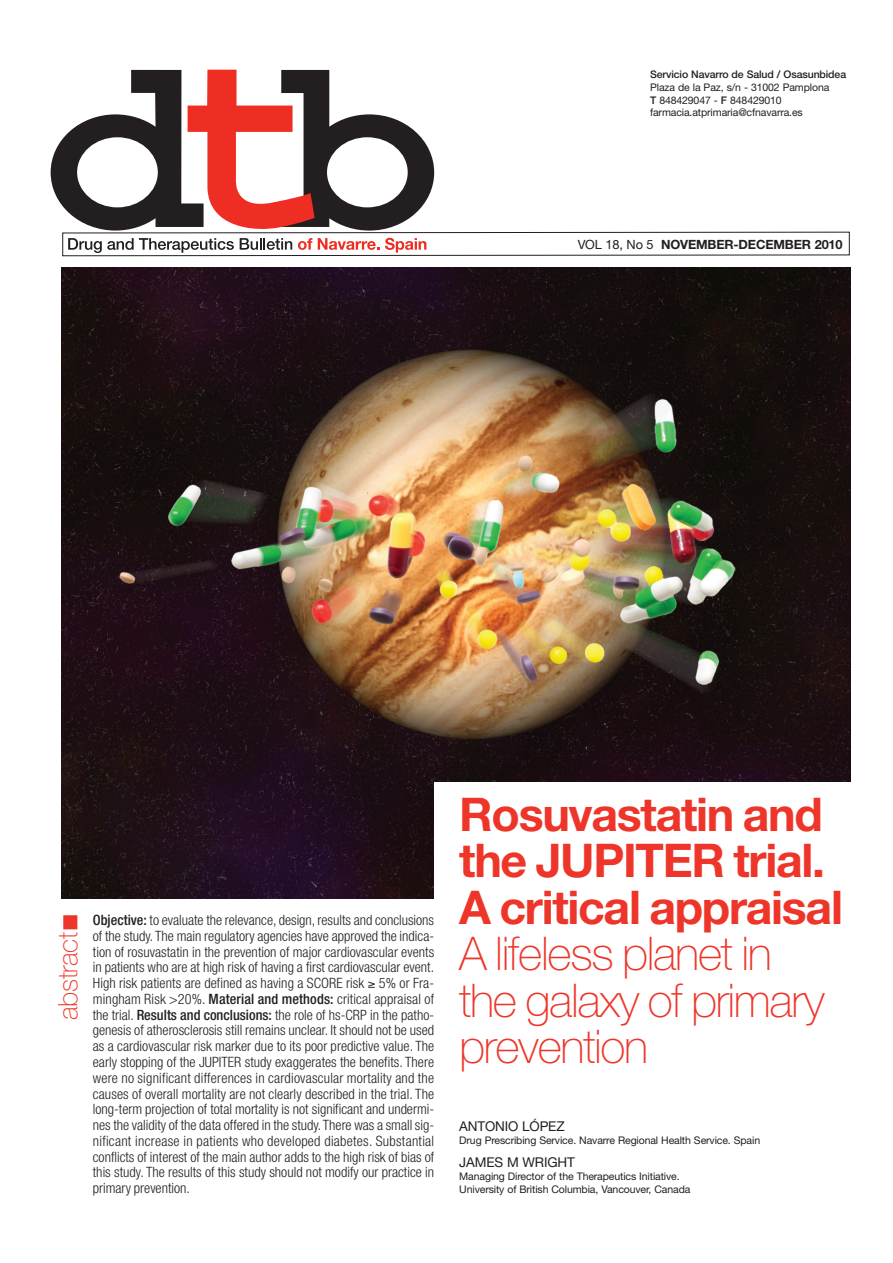
<style>
.page{position:relative;width:893px;height:1263px;background:#fff}
.page>*{position:absolute;margin:0;border:0;box-sizing:border-box;transform-origin:0 0}
.t1{font:700 46.5px/46.5px "Helvetica Neue";letter-spacing:-.03em;color:#ee3529}
.t2{font:100 46.5px/46.5px "Helvetica Neue";letter-spacing:-.03em;color:#ee3529}
.t3{font:100 27px "Helvetica Neue";letter-spacing:-.015em;color:#ee3529}
.t4{font:300 condensed 14.25px/15.8px "Helvetica Neue";color:#231f20;text-align:justify}
.t5{font:13.5px "Helvetica Neue";letter-spacing:-.01em;color:#231f20}
.t6{font:700 12.75px "Helvetica Neue";letter-spacing:-.01em;color:#231f20}
.t7{font:10.5px/12.8px "Helvetica Neue";letter-spacing:-.01em;color:#231f20}
.t8{font:500 10.5px "Helvetica Neue";letter-spacing:-.01em;color:#231f20}
.s1{font-weight:500}
.s2{font-weight:400}
</style>
<div class="page">
<img style="left:62px;top:268px;width:788px;height:631px">
<svg style="left:51px;top:70px;width:799px;height:186px"></svg>
<div style="left:434px;top:782px;width:439px;height:443px;background:#fff"></div>
<p class="t8" style="left:650px;top:71px;width:198px">Servicio Navarro de Salud / Osasunbidea</p>
<p class="t7" style="left:650px;top:82px;width:181px">Plaza de la Paz, s/n - 31002 Pamplona<br><span class="s1">T</span> 848429047 - <span class="s1">F</span> 848429010 farmacia.atprimaria@cfnavarra.es</p>
<p class="t6" style="left:578px;top:240px;width:266px"><span class="s2">VOL 18, No 5</span> NOVEMBER-DECEMBER 2010</p>
<h2 class="t3" style="left:58px;top:1020px;width:107px;rotate:-90deg">abstract■</h2>
<p class="t4" style="left:93px;top:914px;width:343px"><span class="s1">Objective:</span> to evaluate the relevance, design, results and conclusions of the study. The main regulatory agencies have approved the indica&shy;tion of rosuvastatin in the prevention of major cardiovascular events in patients who are at high risk of having a first cardiovascular event.<br>High risk patients are defined as having a SCORE risk ≥ 5% or Fra&shy;mingham Risk &gt;20%. <span class="s1">Material and methods:</span> critical appraisal of the trial. <span class="s1">Results and conclusions:</span> the role of hs-CRP in the patho&shy;genesis of atherosclerosis still remains unclear. It should not be used as a cardiovascular risk marker due to its poor predictive value. The early stopping of the JUPITER study exaggerates the benefits. There were no significant differences in cardiovascular mortality and the causes of overall mortality are not clearly described in the trial. The long-term projection of total mortality is not significant and undermi&shy;nes the validity of the data offered in the study. There was a small sig&shy;nificant increase in patients who developed diabetes. Substantial conflicts of interest of the main author adds to the high risk of bias of this study. The results of this study should not modify our practice in primary prevention.</p>
<h1 class="t1" style="left:459px;top:795px;width:385px">Rosuvastatin and the JUPITER trial.<br>A critical appraisal</h1>
<h1 class="t2" style="left:459px;top:935px;width:367px">A lifeless planet in the galaxy of primary prevention</h1>
<p class="t5" style="left:459px;top:1121px;width:107px">ANTONIO LÓPEZ</p>
<p class="t7" style="left:459px;top:1135px;width:302px">Drug Prescribing Service. Navarre Regional Health Service. Spain</p>
<p class="t5" style="left:459px;top:1157px;width:117px">JAMES M WRIGHT</p>
<p class="t7" style="left:459px;top:1171px;width:233px">Managing Director of the Therapeutics Initiative.<br>University of British Columbia, Vancouver, Canada</p>
</div>
